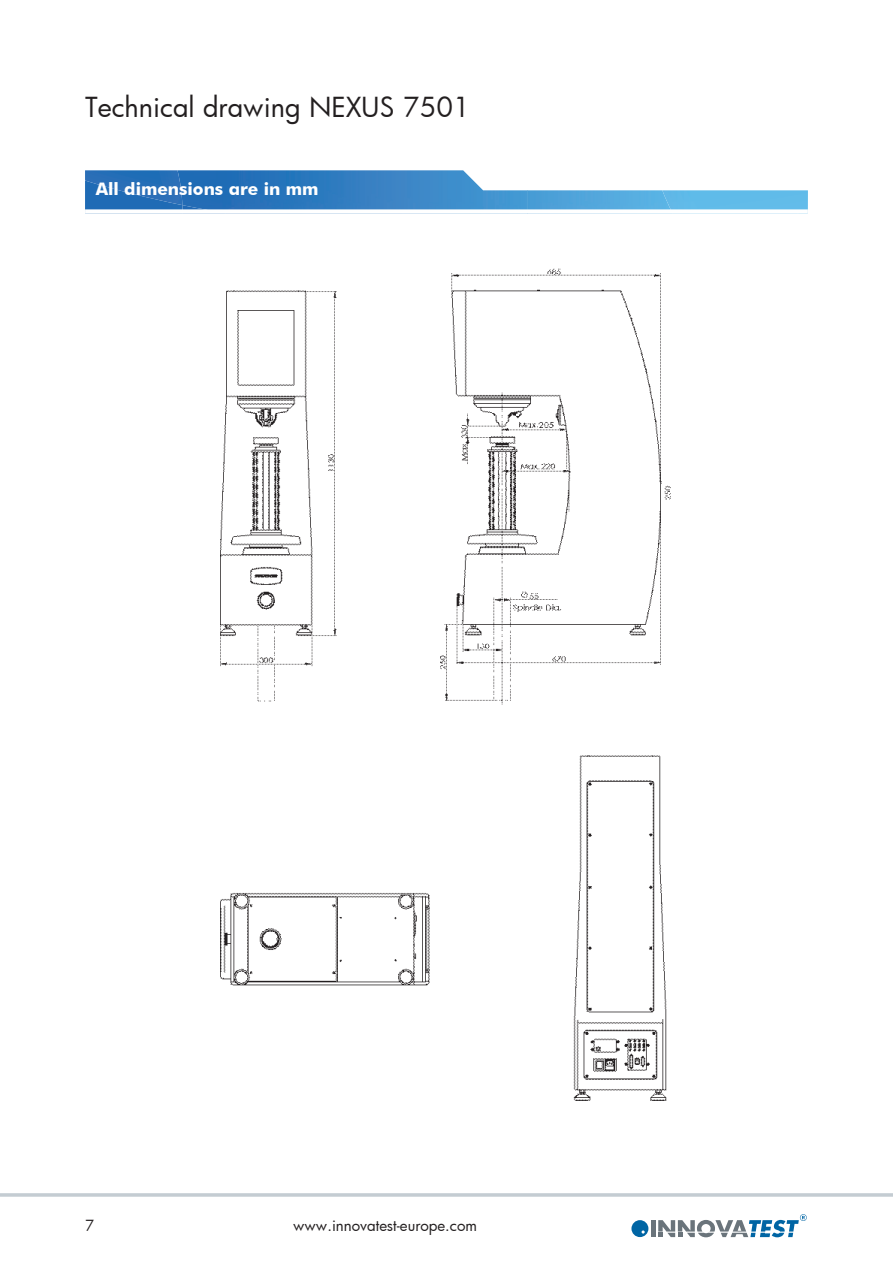
<style>
.page{position:relative;width:893px;height:1263px;background:#fff}
.page>*{position:absolute;margin:0;border:0;box-sizing:border-box;transform-origin:0 0}
.Kop__2014{font:27px "Futura";color:#231f20}
.subkop_2014{font:700 17.25px "Futura BT";color:#fff}
.t1{font:15px "Futura";color:#231f20}
</style>
<div class="page">
<hr style="left:0;top:1193px;width:893px;height:3px;background:#c4ccd2">
<svg style="left:631px;top:1214px;width:176px;height:23px"></svg>
<svg style="left:182px;top:170px;width:480px;height:39px"></svg>
<div style="left:662px;top:190px;width:146px;height:19px;background:#60bbe9"></div>
<img style="left:85px;top:205px;width:97px;height:4px">
<img style="left:85px;top:170px;width:97px;height:35px">
<svg style="left:85px;top:209px;width:723px;height:4px"></svg>
<img style="left:220px;top:268px;width:451px;height:832px">
<p class="Kop__2014" style="left:85px;top:89px;width:386px">Technical drawing NEXUS 7501</p>
<p class="subkop_2014" style="left:96px;top:179px;width:224px">All dimensions are in mm</p>
<p class="t1" style="left:85px;top:1216px;width:11px">7</p>
<p class="t1" style="left:293px;top:1216px;width:185px">www.innovatest-europe.com</p>
</div>
